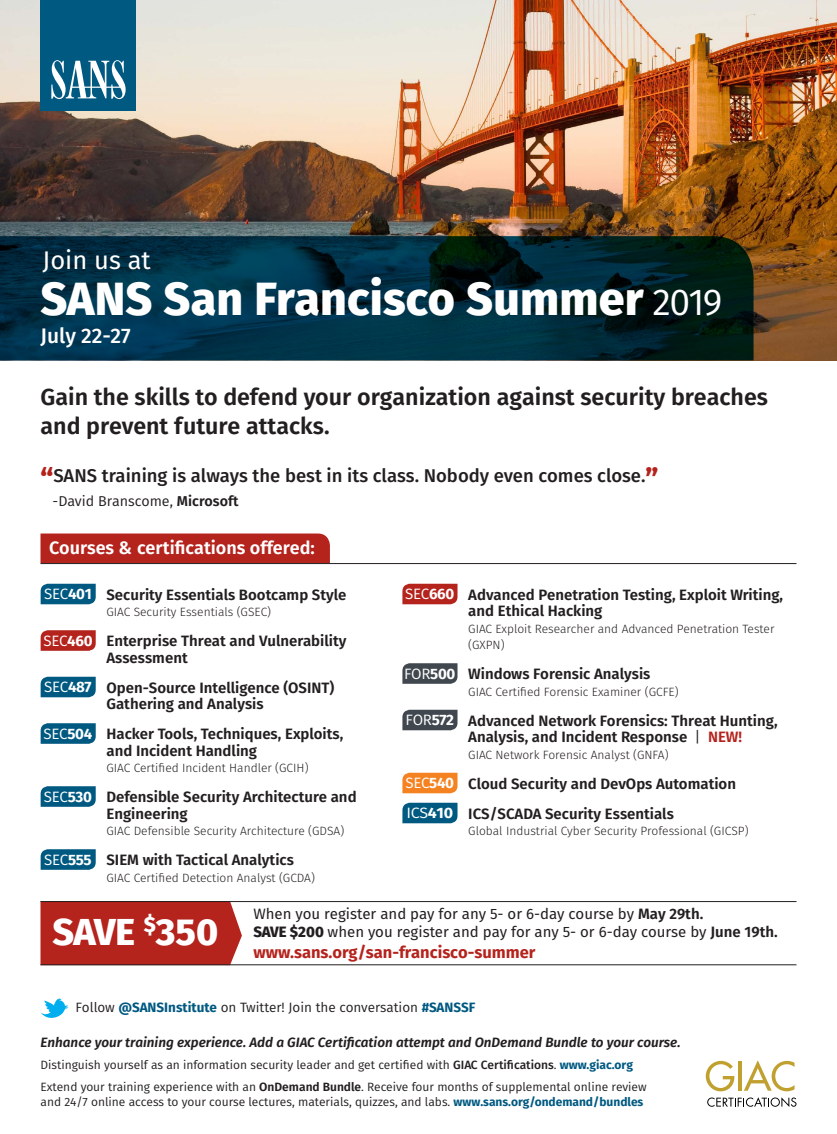
<style>
.page{position:relative;width:837px;height:1134px;background:#fff}
.page>*{position:absolute;margin:0;border:0;box-sizing:border-box;transform-origin:0 0}
.t1{font:800 46.5px "Fira Sans";letter-spacing:.005em;color:#fff}
.t2{font:800 37.5px "Fira Sans";color:#fff}
.t3{font:25.5px "Fira Sans";color:#fff}
.t4{font:600 23.25px/28.5px "Fira Sans";color:#231f20}
.t5{font:500 21px "Fira Sans";color:#fff}
.t6{font:500 18.45px "Fira Sans";color:#231f20}
.t7{font:600 18px "Fira Sans";color:#fff}
.t8{font:700 16.5px "Fira Sans";color:#b5231d}
.t9{font:600 15px/16.5px "Fira Sans";color:#231f20}
.t10{font:15px/18px "Fira Sans";color:#231f20}
.t11{font:14.25px "Fira Sans";color:#231f20}
.t12{font:italic 600 13.5px "Fira Sans";color:#231f20}
.t13{font:13.5px "Fira Sans";color:#231f20}
.t14{font:300 12px/16.5px "Fira Sans";color:#231f20}
.t15{font:12px/21.8px "Fira Sans";color:#231f20}
.s1{font-weight:400;font-size:37.5px}
.s2{font-weight:800;font-size:28.5px;color:#b5231d}
.s3{font-weight:600}
.s4{font-weight:400;color:#fff}
.s5{font-weight:700;color:#fff}
.s6{font-weight:400}
.s7{color:#b5231d}
.s8{font-weight:800}
.s9{font-weight:700;color:#005981}
.s10{font-weight:500}
</style>
<div class="page">
<img style="left:0;top:0;width:837px;height:361px">
<svg style="left:41px;top:999px;width:27px;height:19px"></svg>
<div style="left:40px;top:0;width:96px;height:110px;background:#005981"></div>
<svg style="left:51px;top:60px;width:75px;height:39px"></svg>
<svg style="left:0;top:236px;width:754px;height:124px;background:#002b3b"></svg>
<div style="left:40px;top:902px;width:202px;height:62px;background:#b5231d"></div>
<hr style="left:40px;top:964px;width:756px;height:1px;background:#231f20">
<hr style="left:40px;top:901px;width:756px;height:1px;background:#231f20">
<svg style="left:402px;top:584px;width:56px;height:20px"></svg>
<svg style="left:402px;top:663px;width:56px;height:21px"></svg>
<svg style="left:402px;top:710px;width:56px;height:20px"></svg>
<svg style="left:402px;top:773px;width:56px;height:20px"></svg>
<svg style="left:402px;top:803px;width:56px;height:20px"></svg>
<div style="left:40px;top:534px;width:290px;height:29px;background:#b5231d"></div>
<hr style="left:40px;top:563px;width:756px;height:1px;background:#231f20">
<svg style="left:41px;top:584px;width:55px;height:20px"></svg>
<svg style="left:41px;top:630px;width:55px;height:21px"></svg>
<svg style="left:41px;top:677px;width:55px;height:20px"></svg>
<svg style="left:41px;top:723px;width:55px;height:21px"></svg>
<svg style="left:41px;top:786px;width:55px;height:21px"></svg>
<svg style="left:41px;top:849px;width:55px;height:21px"></svg>
<svg style="left:706px;top:1061px;width:28px;height:30px"></svg>
<hr style="left:738px;top:1062px;width:3px;height:29px;background:#c0a02f">
<svg style="left:744px;top:1060px;width:51px;height:31px"></svg>
<svg style="left:707px;top:1097px;width:89px;height:10px"></svg>
<h3 class="t3" style="left:43px;top:242px;width:110px">Join us at</h3>
<h1 class="t1" style="left:40px;top:266px;width:684px">SANS San Francisco Summer <span class="s1">2019</span></h1>
<h3 class="t5" style="left:40px;top:321px;width:92px">July 22-27</h3>
<h3 class="t4" style="left:40px;top:383px;width:729px">Gain the skills to defend your organization against security breaches and prevent future attacks.</h3>
<p class="t6" style="left:40px;top:463px;width:620px"><span class="s2">“</span>SANS training is always the best in its class. Nobody even comes close.<span class="s2">”</span></p>
<p class="t11" style="left:53px;top:491px;width:187px">-David Branscome, <span class="s3">Microsoft</span></p>
<p class="t7" style="left:49px;top:535px;width:267px">Courses &amp; certifications offered:</p>
<p class="t9" style="left:44px;top:586px;width:304px"><span class="s4">SEC</span><span class="s5">401</span> Security Essentials Bootcamp Style</p>
<p class="t14" style="left:106px;top:604px;width:166px">GIAC Security Essentials (GSEC)</p>
<p class="t9" style="left:106px;top:633px;width:242px;text-indent:-63px"><span class="s4">SEC</span><span class="s5">460</span> Enterprise Threat and Vulnerability<br>Assessment</p>
<p class="t9" style="left:44px;top:679px;width:292px;text-align:center"><span class="s4">SEC</span><span class="s5">487</span> Open-Source Intelligence (OSINT)<br>Gathering and Analysis</p>
<p class="t9" style="left:106px;top:726px;width:238px;text-indent:-63px"><span class="s4">SEC</span><span class="s5">504</span> Hacker Tools, Techniques, Exploits, and Incident Handling</p>
<p class="t14" style="left:106px;top:760px;width:204px">GIAC Certified Incident Handler (GCIH)</p>
<p class="t9" style="left:106px;top:789px;width:252px;text-indent:-63px"><span class="s4">SEC</span><span class="s5">530</span> Defensible Security Architecture and<br>Engineering</p>
<p class="t14" style="left:106px;top:823px;width:239px">GIAC Defensible Security Architecture (GDSA)</p>
<p class="t9" style="left:44px;top:852px;width:251px"><span class="s4">SEC</span><span class="s5">555</span> SIEM with Tactical Analytics</p>
<p class="t14" style="left:106px;top:869px;width:210px">GIAC Certified Detection Analyst (GCDA)</p>
<p class="t9" style="left:468px;top:586px;width:316px;text-indent:-63px"><span class="s4">SEC</span><span class="s5">660</span> Advanced Penetration Testing, Exploit Writing, and Ethical Hacking</p>
<p class="t14" style="left:468px;top:620px;width:308px">GIAC Exploit Researcher and Advanced Penetration Tester (GXPN)</p>
<p class="t9" style="left:404px;top:666px;width:248px"><span class="s4">FOR</span><span class="s5">500</span> Windows Forensic Analysis</p>
<p class="t14" style="left:468px;top:683px;width:212px">GIAC Certified Forensic Examiner (GCFE)</p>
<p class="t9" style="left:468px;top:712px;width:311px;text-indent:-63px"><span class="s4">FOR</span><span class="s5">572</span> Advanced Network Forensics: Threat Hunting,<br>Analysis, and Incident Response <span class="s6">|</span> <span class="s7">NEW!</span></p>
<p class="t14" style="left:468px;top:746px;width:202px">GIAC Network Forensic Analyst (GNFA)</p>
<p class="t9" style="left:405px;top:769px;width:332px;line-height:30px"><span class="s4">SEC</span><span class="s5">540</span> Cloud Security and DevOps Automation<br><span class="s4">ICS</span><span class="s5">410</span> ICS/SCADA Security Essentials</p>
<p class="t14" style="left:468px;top:823px;width:282px">Global Industrial Cyber Security Professional (GICSP)</p>
<h2 class="t2" style="left:52px;top:906px;width:167px">SAVE <sup>$</sup>350</h2>
<p class="t10" style="left:253px;top:905px;width:526px">When you register and pay for any 5- or 6-day course by <span class="s3">May 29th.<br></span><span class="s8">SAVE $200</span> when you register and pay for any 5- or 6-day course by <span class="s3">June 19th.</span></p>
<p class="t8" style="left:253px;top:941px;width:284px">www.sans.org/san-francisco-summer</p>
<p class="t13" style="left:76px;top:998px;width:401px">Follow <span class="s9">@SANSInstitute</span> on Twitter! Join the conversation <span class="s9">#SANSSF</span></p>
<p class="t12" style="left:40px;top:1033px;width:642px">Enhance your training experience. Add a GIAC Certification attempt and OnDemand Bundle to your course.</p>
<p class="t15" style="left:40px;top:1054px;width:608px">Distinguish yourself as an information security leader and get certified with <span class="s10">GIAC Certifications</span>. <span class="s9">www.giac.org<br></span>Extend your training experience with an <span class="s3">OnDemand Bundle</span>. Receive four months of supplemental online review</p>
<p class="t15" style="left:40px;top:1091px;width:604px">and 24/7 online access to your course lectures, materials, quizzes, and labs. <span class="s9">www.sans.org/ondemand/bundles</span></p>
</div>
